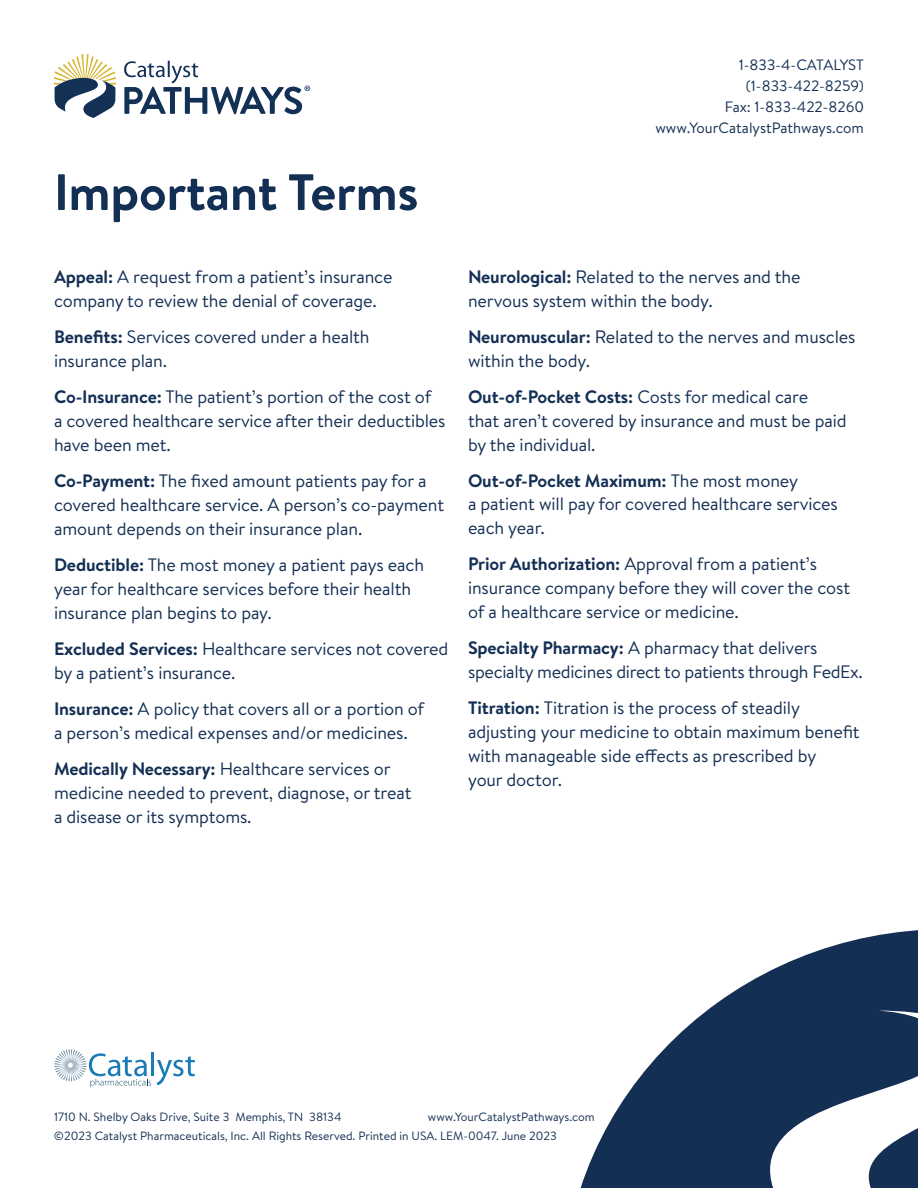
<style>
.page{position:relative;width:918px;height:1188px;background:#fff}
.page>*{position:absolute;margin:0;border:0;box-sizing:border-box;transform-origin:0 0}
.t1{font:700 51px "Brandon Text";letter-spacing:-.005em;color:#142f54}
.t2{font:18px/24px "Brandon Text";letter-spacing:-.005em;color:#142f54}
.t3{font:15px/21px "Brandon Text";color:#142f54;text-align:right}
.t4{font:12px/19.5px "Brandon Text";color:#142f54}
.s1{font-weight:700}
</style>
<div class="page">
<svg style="left:54px;top:54px;width:62px;height:64px"></svg>
<svg style="left:124px;top:61px;width:186px;height:53px"></svg>
<svg style="left:54px;top:1049px;width:97px;height:38px"></svg>
<hr style="left:151px;top:1053px;width:3px;height:23px;background:#1a7bb7">
<svg style="left:157px;top:1056px;width:38px;height:29px"></svg>
<svg style="left:580px;top:930px;width:338px;height:258px;fill:#142f54"></svg>
<svg style="left:770px;top:1011px;width:148px;height:177px"></svg>
<h1 class="t1" style="left:54px;top:157px;width:366px">Important Terms</h1>
<p class="t2" style="left:54px;top:264px;width:340px"><span class="s1">Appeal:</span> A request from a patient’s insurance company to review the denial of coverage.</p>
<p class="t2" style="left:54px;top:324px;width:317px"><span class="s1">Benefits:</span> Services covered under a health insurance plan.</p>
<p class="t2" style="left:54px;top:384px;width:393px"><span class="s1">Co-Insurance:</span> The patient’s portion of the cost of<br>a covered healthcare service after their deductibles have been met.</p>
<p class="t2" style="left:54px;top:468px;width:392px"><span class="s1">Co-Payment:</span> The fixed amount patients pay for a covered healthcare service. A person’s co-payment amount depends on their insurance plan.</p>
<p class="t2" style="left:54px;top:552px;width:372px"><span class="s1">Deductible:</span> The most money a patient pays each year for healthcare services before their health insurance plan begins to pay.</p>
<p class="t2" style="left:54px;top:636px;width:396px"><span class="s1">Excluded Services:</span> Healthcare services not covered by a patient’s insurance.</p>
<p class="t2" style="left:54px;top:696px;width:372px"><span class="s1">Insurance:</span> A policy that covers all or a portion of a person’s medical expenses and/or medicines.</p>
<p class="t2" style="left:54px;top:756px;width:359px"><span class="s1">Medically Necessary:</span> Healthcare services or medicine needed to prevent, diagnose, or treat a disease or its symptoms.</p>
<p class="t3" style="left:655px;top:54px;width:210px">1-833-4-CATALYST (1-833-422-8259)<br>Fax: 1-833-422-8260 www.YourCatalystPathways.com</p>
<p class="t2" style="left:468px;top:264px;width:334px"><span class="s1">Neurological:</span> Related to the nerves and the nervous system within the body.</p>
<p class="t2" style="left:468px;top:324px;width:389px"><span class="s1">Neuromuscular:</span> Related to the nerves and muscles within the body.</p>
<p class="t2" style="left:468px;top:384px;width:380px"><span class="s1">Out-of-Pocket Costs:</span> Costs for medical care<br>that aren’t covered by insurance and must be paid by the individual.</p>
<p class="t2" style="left:468px;top:468px;width:371px"><span class="s1">Out-of-Pocket Maximum:</span> The most money<br>a patient will pay for covered healthcare services each year.</p>
<p class="t2" style="left:468px;top:552px;width:384px"><span class="s1">Prior Authorization:</span> Approval from a patient’s insurance company before they will cover the cost of a healthcare service or medicine.</p>
<p class="t2" style="left:468px;top:636px;width:396px"><span class="s1">Specialty Pharmacy:</span> A pharmacy that delivers specialty medicines direct to patients through FedEx.</p>
<p class="t2" style="left:468px;top:696px;width:393px"><span class="s1">Titration:</span> Titration is the process of steadily adjusting your medicine to obtain maximum benefit with manageable side effects as prescribed by<br>your doctor.</p>
<p class="t4" style="left:54px;top:1106px;width:289px">1710 N. Shelby Oaks Drive, Suite 3 Memphis, TN 38134</p>
<p class="t4" style="left:54px;top:1106px;width:542px;text-indent:374px">www.YourCatalystPathways.com ©2023 Catalyst Pharmaceuticals, Inc. All Rights Reserved. Printed in USA. LEM-0047. June 2023</p>
</div>
